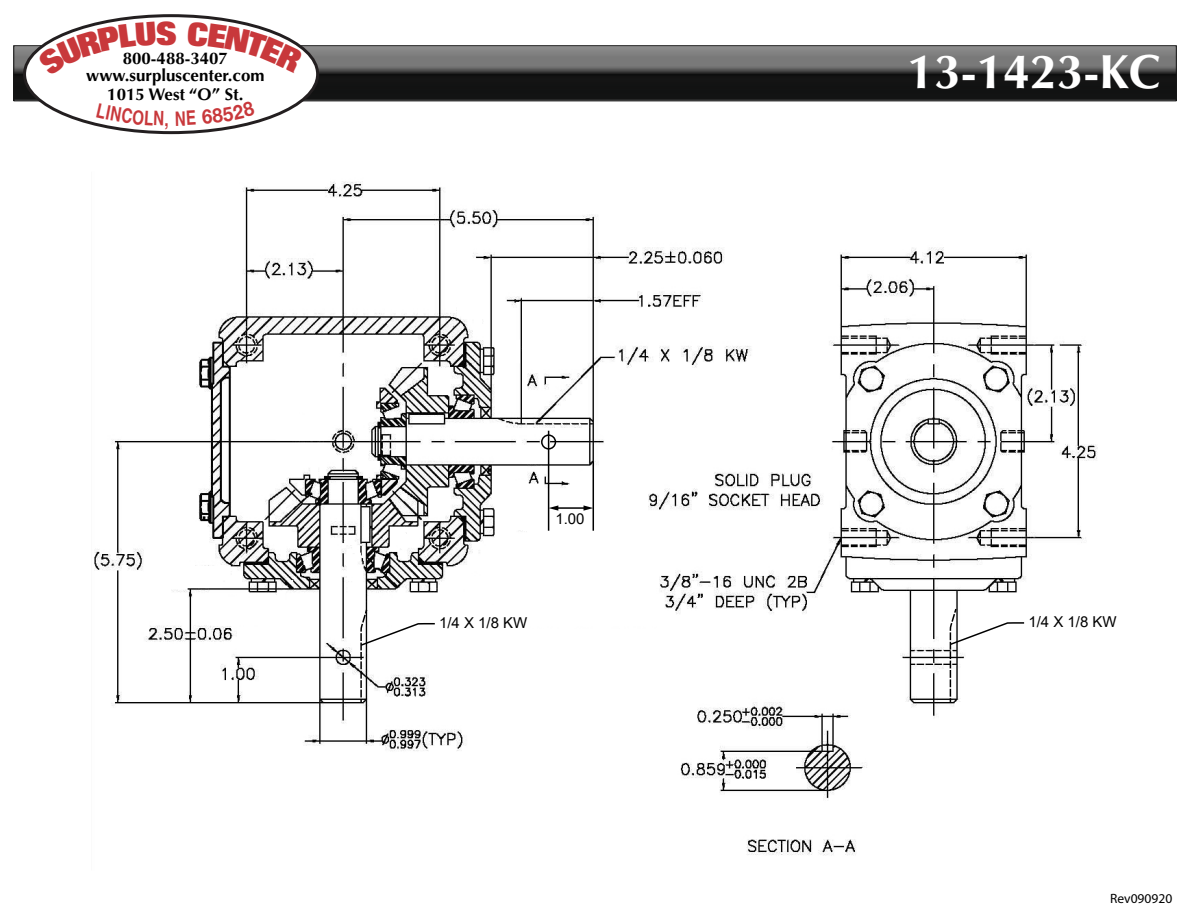
<style>
.page{position:relative;width:1188px;height:918px;background:#fff}
.page>*{position:absolute;margin:0;border:0;box-sizing:border-box;transform-origin:0 0}
.t1{font:700 48px "Optima LT Std";color:#fff}
.t2{font:700 16.95px/16.4px "Optima LT Std";color:#010101;text-align:center}
.t3{font:15px "Arial";color:#000}
.t4{font:13.5px "Myriad Pro";color:#000}
</style>
<div class="page">
<img style="left:94px;top:133px;width:1004px;height:723px">
<svg style="left:14px;top:46px;width:1162px;height:55px;background:#434343"></svg>
<div style="left:25px;top:16px;width:293px;height:117px;background:#fff;border-radius:50%"></div>
<div style="left:23px;top:14px;width:296px;height:120px;border:3px solid #231f20;border-radius:50%"></div>
<hr style="left:548px;top:431px;width:1px;height:100px;background:#000">
<hr style="left:593px;top:461px;width:1px;height:70px;background:#000">
<div style="left:541px;top:434px;width:15px;height:16px;border:2px solid #000;border-radius:50%"></div>
<hr style="left:557px;top:507px;width:28px;height:2px;background:#000">
<svg style="left:549px;top:505px;width:9px;height:6px"></svg>
<svg style="left:584px;top:505px;width:9px;height:6px"></svg>
<svg style="left:359px;top:608px;width:77px;height:95px"></svg>
<svg style="left:948px;top:607px;width:78px;height:95px"></svg>
<svg style="left:37px;top:21px;width:84px;height:32px"></svg>
<svg style="left:221px;top:21px;width:83px;height:31px"></svg>
<svg style="left:96px;top:122px;width:42px;height:7px"></svg>
<svg style="left:233px;top:120px;width:22px;height:5px"></svg>
<p class="t2" style="left:86px;top:51px;width:180px">800-488-3407 www.surpluscenter.com</p>
<p class="t2" style="left:107px;top:86px;width:138px">1015 West “O” St.</p>
<p class="t3" style="left:555px;top:508px;width:31px">1.00</p>
<h1 class="t1" style="left:907px;top:44px;width:255px">13-1423-KC</h1>
<p class="t3" style="left:439px;top:612px;width:90px">1/4 X 1/8 KW</p>
<p class="t3" style="left:1028px;top:612px;width:90px">1/4 X 1/8 KW</p>
<p class="t4" style="left:1110px;top:890px;width:64px">Rev090920</p>
</div>
